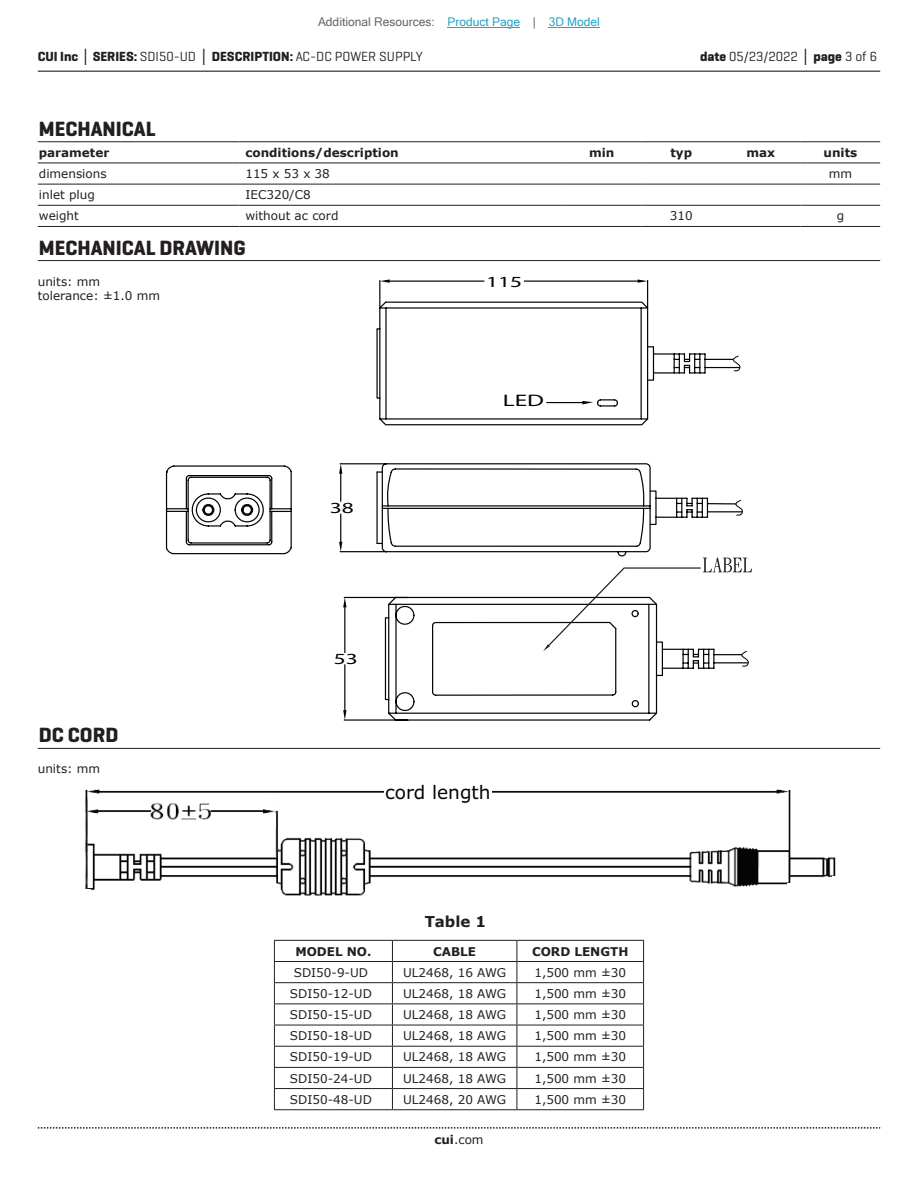
<style>
.page{position:relative;width:918px;height:1188px;background:#fff}
.page>*{position:absolute;margin:0;border:0;box-sizing:border-box;transform-origin:0 0}
.t1{font:700 21px "Geogrotesque";color:#231f20}
.t2{font:18.6px "Verdana";color:#040503}
.t3{font:600 16.8px "DF Kai";color:#040503;scale:1.51 1}
.t4{font:600 15.45px "DF Kai";color:#040503;scale:1.51 1}
.t5{font:700 15px "Verdana";color:#231f20}
.t6{font:700 13.5px "Geogrotesque";color:#231f20}
.t7{font:13.5px "Geogrotesque";color:#231f20}
.t8{font:12px/14.4px "Verdana";color:#231f20}
.t9{font:700 12px "Verdana";color:#231f20}
.t10{font:12px "Microsoft Sans Serif";color:#63676b}
.s1{color:#23a4c6}
.s2{font-family:"Verdana"}
.s3{font-weight:400}
.s4{font-weight:700}
.s5{font-family:"Verdana";font-weight:700}
</style>
<div class="page">
<hr style="left:38px;top:71px;width:842px;height:1px;background:#231f20">
<svg style="left:38px;top:1127px;width:842px;height:2px"></svg>
<svg style="left:343px;top:677px;width:315px;height:44px"></svg>
<svg style="left:343px;top:710px;width:4px;height:10px"></svg>
<svg style="left:166px;top:465px;width:497px;height:212px"></svg>
<svg style="left:339px;top:279px;width:413px;height:390px"></svg>
<img style="left:84px;top:789px;width:752px;height:151px">
<div style="left:89px;top:892px;width:18px;height:43px;background:#fff"></div>
<div style="left:89px;top:821px;width:6px;height:21px;background:#fff"></div>
<div style="left:75px;top:793px;width:10px;height:23px;background:#fff"></div>
<div style="left:268px;top:795px;width:18px;height:8px;background:#fff"></div>
<svg style="left:274px;top:813px;width:2px;height:15px"></svg>
<div style="left:659px;top:896px;width:177px;height:26px;background:#fff"></div>
<hr style="left:788px;top:883px;width:4px;height:13px;background:#fff">
<hr style="left:832px;top:876px;width:3px;height:23px;background:#fff">
<div style="left:84px;top:889px;width:7px;height:35px;background:#fff"></div>
<div style="left:384px;top:780px;width:108px;height:24px;background:#fff"></div>
<hr style="left:38px;top:141px;width:201px;height:1px;background:#231f20">
<hr style="left:239px;top:141px;width:323px;height:1px;background:#231f20">
<hr style="left:562px;top:141px;width:79px;height:1px;background:#231f20">
<hr style="left:641px;top:141px;width:80px;height:1px;background:#231f20">
<hr style="left:721px;top:141px;width:80px;height:1px;background:#231f20">
<hr style="left:801px;top:141px;width:79px;height:1px;background:#231f20">
<hr style="left:38px;top:205px;width:201px;height:1px;background:#231f20">
<hr style="left:239px;top:205px;width:323px;height:1px;background:#231f20">
<hr style="left:562px;top:205px;width:79px;height:1px;background:#231f20">
<hr style="left:641px;top:205px;width:80px;height:1px;background:#231f20">
<hr style="left:721px;top:205px;width:80px;height:1px;background:#231f20">
<hr style="left:801px;top:205px;width:79px;height:1px;background:#231f20">
<hr style="left:38px;top:226px;width:201px;height:1px;background:#231f20">
<hr style="left:239px;top:226px;width:323px;height:1px;background:#231f20">
<hr style="left:562px;top:226px;width:79px;height:1px;background:#231f20">
<hr style="left:641px;top:226px;width:80px;height:1px;background:#231f20">
<hr style="left:721px;top:226px;width:80px;height:1px;background:#231f20">
<hr style="left:801px;top:226px;width:79px;height:1px;background:#231f20">
<hr style="left:38px;top:163px;width:201px;height:1px;background:#231f20">
<hr style="left:239px;top:163px;width:323px;height:1px;background:#231f20">
<hr style="left:562px;top:163px;width:79px;height:1px;background:#231f20">
<hr style="left:641px;top:163px;width:80px;height:1px;background:#231f20">
<hr style="left:721px;top:163px;width:80px;height:1px;background:#231f20">
<hr style="left:801px;top:163px;width:79px;height:1px;background:#231f20">
<hr style="left:38px;top:184px;width:201px;height:1px;background:#231f20">
<hr style="left:239px;top:184px;width:323px;height:1px;background:#231f20">
<hr style="left:562px;top:184px;width:79px;height:1px;background:#231f20">
<hr style="left:641px;top:184px;width:80px;height:1px;background:#231f20">
<hr style="left:721px;top:184px;width:80px;height:1px;background:#231f20">
<hr style="left:801px;top:184px;width:79px;height:1px;background:#231f20">
<hr style="left:38px;top:260px;width:842px;height:1px;background:#231f20">
<hr style="left:38px;top:748px;width:842px;height:1px;background:#231f20">
<hr style="left:274px;top:940px;width:118px;height:1px;background:#231f20">
<hr style="left:392px;top:940px;width:125px;height:1px;background:#231f20">
<hr style="left:517px;top:940px;width:127px;height:1px;background:#231f20">
<hr style="left:274px;top:961px;width:118px;height:1px;background:#231f20">
<hr style="left:392px;top:961px;width:125px;height:1px;background:#231f20">
<hr style="left:517px;top:961px;width:127px;height:1px;background:#231f20">
<hr style="left:274px;top:982px;width:118px;height:1px;background:#231f20">
<hr style="left:274px;top:1003px;width:118px;height:1px;background:#231f20">
<hr style="left:274px;top:1025px;width:118px;height:1px;background:#231f20">
<hr style="left:274px;top:1046px;width:118px;height:1px;background:#231f20">
<hr style="left:274px;top:1067px;width:118px;height:1px;background:#231f20">
<hr style="left:274px;top:1088px;width:118px;height:1px;background:#231f20">
<hr style="left:392px;top:982px;width:125px;height:1px;background:#231f20">
<hr style="left:517px;top:982px;width:127px;height:1px;background:#231f20">
<hr style="left:392px;top:1003px;width:125px;height:1px;background:#231f20">
<hr style="left:517px;top:1003px;width:127px;height:1px;background:#231f20">
<hr style="left:392px;top:1025px;width:125px;height:1px;background:#231f20">
<hr style="left:517px;top:1025px;width:127px;height:1px;background:#231f20">
<hr style="left:392px;top:1046px;width:125px;height:1px;background:#231f20">
<hr style="left:517px;top:1046px;width:127px;height:1px;background:#231f20">
<hr style="left:392px;top:1067px;width:125px;height:1px;background:#231f20">
<hr style="left:517px;top:1067px;width:127px;height:1px;background:#231f20">
<hr style="left:392px;top:1088px;width:125px;height:1px;background:#231f20">
<hr style="left:517px;top:1088px;width:127px;height:1px;background:#231f20">
<svg style="left:517px;top:941px;width:1px;height:168px"></svg>
<svg style="left:643px;top:941px;width:1px;height:168px"></svg>
<hr style="left:392px;top:1109px;width:125px;height:1px;background:#231f20">
<hr style="left:517px;top:1109px;width:127px;height:1px;background:#231f20">
<svg style="left:274px;top:941px;width:1px;height:168px"></svg>
<svg style="left:392px;top:941px;width:1px;height:168px"></svg>
<hr style="left:274px;top:1109px;width:118px;height:1px;background:#231f20">
<hr style="left:448px;top:27px;width:72px;height:1px;background:#23a4c6">
<hr style="left:549px;top:27px;width:51px;height:1px;background:#23a4c6">
<p class="t10" style="left:318px;top:15px;width:283px">Additional Resources: <span class="s1">Product Page</span> | <span class="s1">3D Model</span></p>
<p class="t6" style="left:38px;top:48px;width:386px">CUI Inc <span class="s2">│</span> SERIES: <span class="s3">SDI50-UD</span> <span class="s2">│</span> DESCRIPTION: <span class="s3">AC-DC POWER SUPPLY</span></p>
<p class="t7" style="left:700px;top:48px;width:179px"><span class="s4">date</span> 05/23/2022 <span class="s5">│</span> <span class="s4">page</span> 3 of 6</p>
<h1 class="t1" style="left:39px;top:116px;width:118px">MECHANICAL</h1>
<p class="t9" style="left:39px;top:144px;width:72px">parameter</p>
<p class="t9" style="left:245px;top:144px;width:155px">conditions/description</p>
<p class="t9" style="left:589px;top:144px;width:27px">min</p>
<p class="t9" style="left:670px;top:144px;width:23px">typ</p>
<p class="t9" style="left:746px;top:144px;width:30px">max</p>
<p class="t9" style="left:824px;top:144px;width:35px">units</p>
<p class="t8" style="left:39px;top:166px;width:69px">dimensions</p>
<p class="t8" style="left:245px;top:166px;width:86px">115 x 53 x 38</p>
<p class="t8" style="left:829px;top:166px;width:25px">mm</p>
<p class="t8" style="left:39px;top:188px;width:58px">inlet plug</p>
<p class="t8" style="left:245px;top:188px;width:67px">IEC320/C8</p>
<p class="t8" style="left:39px;top:209px;width:42px">weight</p>
<p class="t8" style="left:245px;top:209px;width:95px">without ac cord</p>
<p class="t8" style="left:670px;top:209px;width:24px">310</p>
<p class="t8" style="left:837px;top:209px;width:9px">g</p>
<h1 class="t1" style="left:39px;top:234px;width:208px">MECHANICAL DRAWING</h1>
<p class="t8" style="left:38px;top:274px;width:124px">units: mm tolerance: ±1.0 mm</p>
<p class="t4" style="left:486px;top:272px;width:25px">115</p>
<h1 class="t1" style="left:39px;top:722px;width:81px">DC CORD</h1>
<p class="t8" style="left:38px;top:762px;width:64px">units: mm</p>
<p class="t4" style="left:330px;top:498px;width:17px">38</p>
<h3 class="t3" style="left:503px;top:390px;width:29px">LED</h3>
<p class="t4" style="left:334px;top:649px;width:17px">53</p>
<h2 class="t2" style="left:385px;top:779px;width:107px">cord length</h2>
<p class="t5" style="left:425px;top:911px;width:63px">Table 1</p>
<p class="t9" style="left:295px;top:943px;width:78px">MODEL NO.</p>
<p class="t9" style="left:433px;top:943px;width:44px">CABLE</p>
<p class="t9" style="left:532px;top:943px;width:98px">CORD LENGTH</p>
<p class="t8" style="left:294px;top:965px;width:76px">SDI50-9-UD</p>
<p class="t8" style="left:403px;top:965px;width:105px">UL2468, 16 AWG</p>
<p class="t8" style="left:534px;top:965px;width:93px">1,500 mm ±30</p>
<p class="t8" style="left:290px;top:986px;width:83px">SDI50-12-UD</p>
<p class="t8" style="left:403px;top:986px;width:105px">UL2468, 18 AWG</p>
<p class="t8" style="left:534px;top:986px;width:93px">1,500 mm ±30</p>
<p class="t8" style="left:290px;top:1007px;width:83px">SDI50-15-UD</p>
<p class="t8" style="left:403px;top:1007px;width:105px">UL2468, 18 AWG</p>
<p class="t8" style="left:534px;top:1007px;width:93px">1,500 mm ±30</p>
<p class="t8" style="left:290px;top:1029px;width:83px">SDI50-18-UD</p>
<p class="t8" style="left:403px;top:1029px;width:105px">UL2468, 18 AWG</p>
<p class="t8" style="left:534px;top:1029px;width:93px">1,500 mm ±30</p>
<p class="t8" style="left:290px;top:1050px;width:83px">SDI50-19-UD</p>
<p class="t8" style="left:403px;top:1050px;width:105px">UL2468, 18 AWG</p>
<p class="t8" style="left:534px;top:1050px;width:93px">1,500 mm ±30</p>
<p class="t8" style="left:290px;top:1071px;width:83px">SDI50-24-UD</p>
<p class="t8" style="left:403px;top:1071px;width:105px">UL2468, 18 AWG</p>
<p class="t8" style="left:534px;top:1071px;width:93px">1,500 mm ±30</p>
<p class="t8" style="left:290px;top:1092px;width:83px">SDI50-48-UD</p>
<p class="t8" style="left:403px;top:1092px;width:105px">UL2468, 20 AWG</p>
<p class="t8" style="left:534px;top:1092px;width:93px">1,500 mm ±30</p>
<p class="t8" style="left:434px;top:1132px;width:51px"><span class="s4">cui</span>.com</p>
</div>
